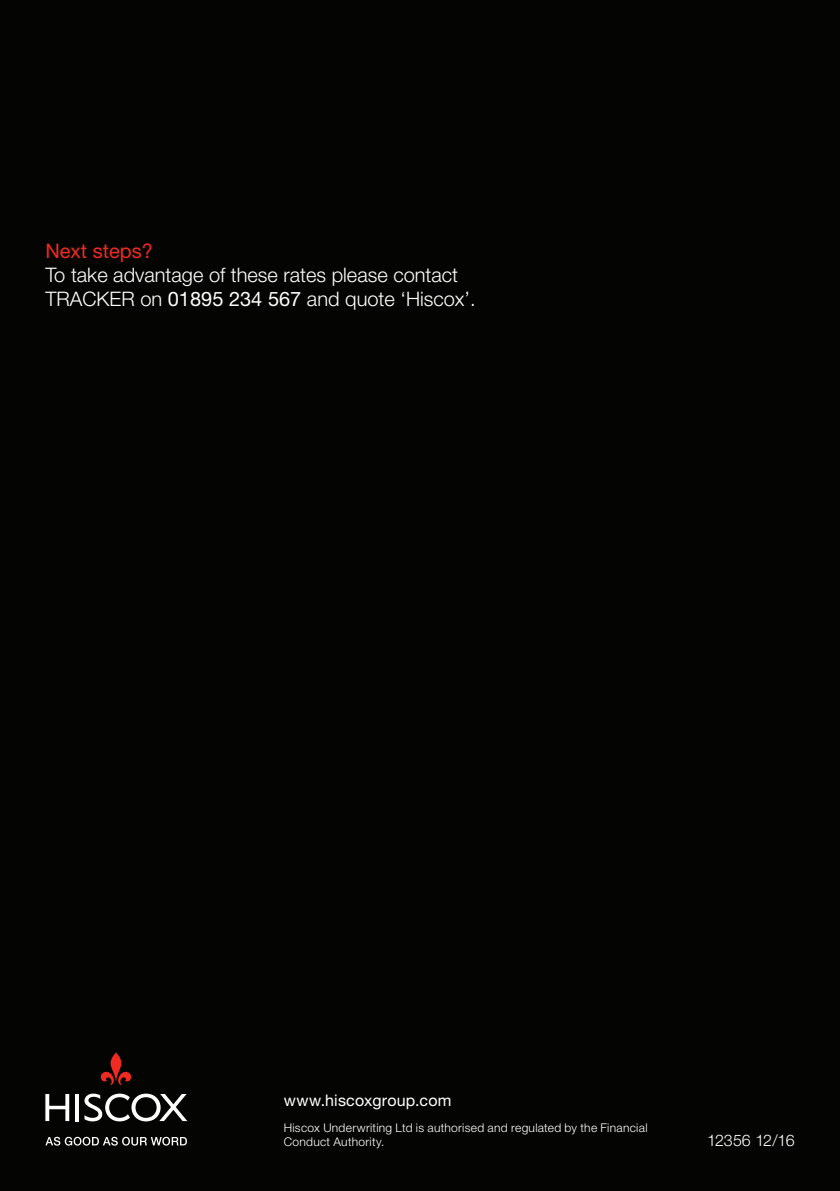
<style>
.page{position:relative;width:840px;height:1191px;background:#fff}
.page>*{position:absolute;margin:0;border:0;box-sizing:border-box;transform-origin:0 0}
.t1{font:300 20px/24px "Helvetica Neue LT Std";color:#fff}
.t2{font:20px "Helvetica Neue LT Std";color:#ee2a23}
.t3{font:16px "Helvetica Neue LT Std";letter-spacing:.015em;color:#fff}
.t4{font:300 16px "Helvetica Neue LT Std";letter-spacing:-.025em;color:#fff}
.t5{font:300 12px/14px "Helvetica Neue LT Std";letter-spacing:.025em;color:#fff}
.s1{font-weight:400}
</style>
<div class="page">
<div style="left:0;top:0;width:839px;height:1191px;background:#040503"></div>
<svg style="left:101px;top:1052px;width:30px;height:33px"></svg>
<hr style="left:75px;top:1094px;width:4px;height:27px;background:#fff">
<svg style="left:45px;top:1094px;width:24px;height:27px"></svg>
<svg style="left:84px;top:1093px;width:103px;height:28px"></svg>
<svg style="left:45px;top:1136px;width:142px;height:9px"></svg>
<p class="t2" style="left:45px;top:239px;width:109px">Next steps?</p>
<p class="t1" style="left:45px;top:262px;width:431px">To take advantage of these rates please contact<br>TRACKER on <span class="s1">01895 234 567</span> and quote ‘Hiscox’.</p>
<p class="t3" style="left:283px;top:1091px;width:169px">www.hiscoxgroup.com</p>
<p class="t5" style="left:283px;top:1120px;width:365px">Hiscox Underwriting Ltd is authorised and regulated by the Financial<br>Conduct Authority.</p>
<p class="t4" style="left:706px;top:1130px;width:89px">12356 12/16</p>
</div>
